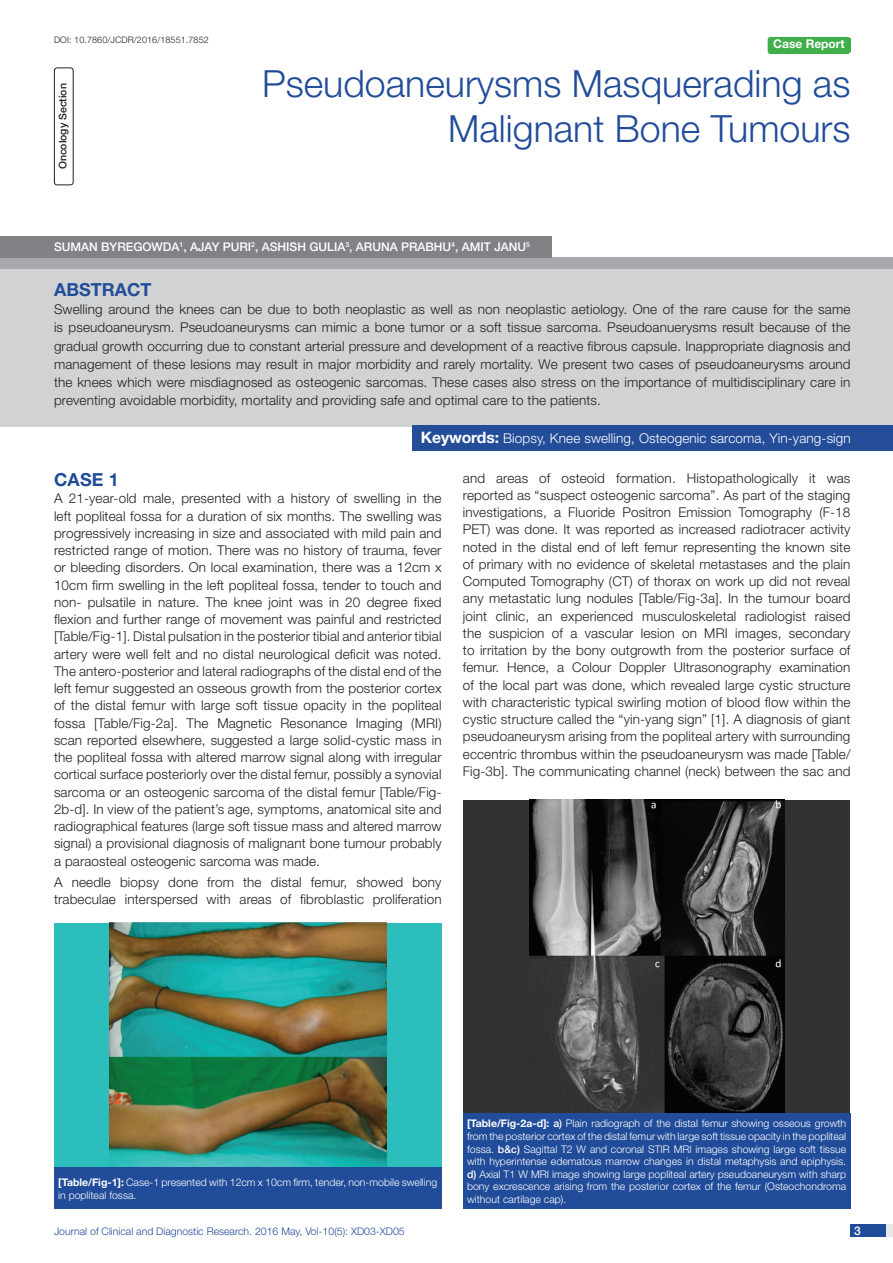
<style>
.page{position:relative;width:893px;height:1263px;background:#fff}
.page>*{position:absolute;margin:0;border:0;box-sizing:border-box;transform-origin:0 0}
.t1{font:300 37.5px/45px "Helvetica Neue";color:#214c99;text-align:right}
.Abstract_head{font:700 18px "Helvetica Neue";color:#214c99}
.Level_1{font:700 18px "Helvetica Neue";color:#214c99}
.Body_text{font:300 13.5px/17.2px "Helvetica Neue";letter-spacing:.01em;color:#231f20;text-align:justify}
.Abstract_Text{font:300 13.5px/18px "Helvetica Neue";letter-spacing:.01em;color:#231f20;text-align:justify}
.t2{font:300 13.5px "Helvetica Neue";letter-spacing:.01em;color:#fff}
.Author{font:500 12px "Helvetica Neue";color:#fff}
.t3{font:700 12px "Helvetica Neue";color:#fff}
.Table_text{font:300 10.5px/12.6px "Helvetica Neue";color:#fff}
.t4{font:300 10.5px "Helvetica Neue";color:#214c99}
.t5{font:500 10.5px "Helvetica Neue";color:#231f20}
.DOI{font:300 9px "Helvetica Neue";letter-spacing:.01em;color:#231f20}
.s1{color:#244d99}
.s2{font-weight:700;font-size:15.75px}
.s3{font-weight:700}
.s4{font-weight:500}
</style>
<div class="page">
<div style="left:850px;top:1224px;width:43px;height:13px;background:#e6e7e9"></div>
<div style="left:850px;top:1224px;width:35px;height:13px;background:#214c99"></div>
<div style="left:768px;top:37px;width:82px;height:17px;background:#40ae49;border-radius:3px"></div>
<div style="left:767px;top:39px;width:83px;height:13px;background:#40ae49"></div>
<div style="left:0;top:257px;width:893px;height:12px;background:#a8a9ad"></div>
<div style="left:0;top:269px;width:893px;height:158px;background:#d1d2d4"></div>
<div style="left:412px;top:425px;width:481px;height:26px;background:#244d99"></div>
<div style="left:0;top:236px;width:552px;height:22px;background:#808285"></div>
<div style="left:54px;top:68px;width:20px;height:117px;border:1px solid #231f20;border-radius:3px"></div>
<div style="left:54px;top:923px;width:388px;height:245px;background:#2cbdbd"></div>
<img style="left:109px;top:923px;width:278px;height:245px">
<div style="left:54px;top:1168px;width:388px;height:41px;background:#214c99"></div>
<div style="left:463px;top:800px;width:387px;height:313px;background:#313333"></div>
<img style="left:529px;top:800px;width:255px;height:313px">
<div style="left:463px;top:1113px;width:387px;height:96px;background:#214c99"></div>
<p class="DOI" style="left:54px;top:35px;width:156px">DOI: 10.7860/JCDR/2016/18551.7852</p>
<p class="t3" style="left:773px;top:37px;width:73px">Case Report</p>
<p class="t5" style="left:56px;top:169px;width:88px;rotate:-90deg">ONCOLOGY SECTION</p>
<p class="t1" style="left:262px;top:60px;width:590px">Pseudoaneurysms Masquerading as<br>Malignant Bone Tumours</p>
<p class="Author" style="left:54px;top:240px;width:477px">SUMAN BYREGOWDA<sup>1</sup>, AJAY PURI<sup>2</sup>, ASHISH GULIA<sup>3</sup>, ARUNA PRABHU<sup>4</sup>, AMIT JANU<sup>5</sup></p>
<p class="Abstract_head" style="left:54px;top:279px;width:99px">ABST<span class="s1">RAC</span>T</p>
<p class="Abstract_Text" style="left:54px;top:300px;width:798px">Swelling around the knees can be due to both neoplastic as well as non neoplastic aetiology. One of the rare cause for the same is pseudoaneurysm. Pseudoaneurysms can mimic a bone tumor or a soft tissue sarcoma. Pseudoanuerysms result because of the gradual growth occurring due to constant arterial pressure and development of a reactive fibrous capsule. Inappropriate diagnosis and management of these lesions may result in major morbidity and rarely mortality. We present two cases of pseudoaneurysms around the knees which were misdiagnosed as osteogenic sarcomas. These cases also stress on the importance of multidisciplinary care in preventing avoidable morbidity, mortality and providing safe and optimal care to the patients.</p>
<p class="t2" style="left:421px;top:430px;width:431px"><span class="s2">Keywords:</span> Biopsy, Knee swelling, Osteogenic sarcoma, Yin-yang-sign</p>
<p class="Level_1" style="left:54px;top:469px;width:66px">Case 1</p>
<p class="Body_text" style="left:54px;top:490px;width:389px">A 21-year-old male, presented with a history of swelling in the left popliteal fossa for a duration of six months. The swelling was progressively increasing in size and associated with mild pain and restricted range of motion. There was no history of trauma, fever or bleeding disorders. On local examination, there was a 12cm x 10cm firm swelling in the left popliteal fossa, tender to touch and non- pulsatile in nature. The knee joint was in 20 degree fixed flexion and further range of movement was painful and restricted [Table/Fig-1]. Distal pulsation in the posterior tibial and anterior tibial artery were well felt and no distal neurological deficit was noted.<br>The antero-posterior and lateral radiographs of the distal end of the left femur suggested an osseous growth from the posterior cortex of the distal femur with large soft tissue opacity in the popliteal fossa [Table/Fig-2a]. The Magnetic Resonance Imaging (MRI) scan reported elsewhere, suggested a large solid-cystic mass in the popliteal fossa with altered marrow signal along with irregular cortical surface posteriorly over the distal femur, possibly a synovial sarcoma or an osteogenic sarcoma of the distal femur [Table/Fig-2b-d]. In view of the patient’s age, symptoms, anatomical site and radiographical features (large soft tissue mass and altered marrow signal) a provisional diagnosis of malignant bone tumour probably a paraosteal osteogenic sarcoma was made.</p>
<p class="Body_text" style="left:54px;top:873px;width:389px">A needle biopsy done from the distal femur, showed bony trabeculae interspersed with areas of fibroblastic proliferation</p>
<p class="Body_text" style="left:463px;top:469px;width:389px">and areas of osteoid formation. Histopathologically it was reported as “suspect osteogenic sarcoma”. As part of the staging investigations, a Fluoride Positron Emission Tomography (F-18<br>PET) was done. It was reported as increased radiotracer activity noted in the distal end of left femur representing the known site of primary with no evidence of skeletal metastases and the plain Computed Tomography (CT) of thorax on work up did not reveal any metastatic lung nodules [Table/Fig-3a]. In the tumour board joint clinic, an experienced musculoskeletal radiologist raised the suspicion of a vascular lesion on MRI images, secondary to irritation by the bony outgrowth from the posterior surface of femur. Hence, a Colour Doppler Ultrasonography examination of the local part was done, which revealed large cystic structure with characteristic typical swirling motion of blood flow within the cystic structure called the “yin-yang sign” [1]. A diagnosis of giant pseudoaneurysm arising from the popliteal artery with surrounding eccentric thrombus within the pseudoaneurysm was made [Table/ Fig-3b]. The communicating channel (neck) between the sac and</p>
<p class="Table_text" style="left:58px;top:1176px;width:381px"><span class="s3">[Table/Fig-1]:</span> Case-1 presented with 12cm x 10cm firm, tender, non-mobile swelling in popliteal fossa.</p>
<p class="Table_text" style="left:467px;top:1117px;width:381px;text-align:justify"><span class="s3">[Table/Fig-2a-d]:</span> <span class="s4">A)</span> Plain radiograph of the distal femur showing osseous growth from the posterior cortex of the distal femur with large soft tissue opacity in the popliteal fossa. <span class="s4">B&amp;C)</span> Sagittal T2 W and coronal STIR MRI images showing large soft tissue with hyperintense edematous marrow changes in distal metaphysis and epiphysis.<br><span class="s4">D)</span> Axial T1 W MRI image showing large popliteal artery pseudoaneurysm with sharp bony excrescence arising from the posterior cortex of the femur (Osteochondroma without cartilage cap).</p>
<p class="t4" style="left:54px;top:1225px;width:352px">Journal of Clinical and Diagnostic Research. 2016 May, Vol-10(5): XD03-XD05</p>
<p class="Author" style="left:854px;top:1223px;width:8px">3</p>
</div>
